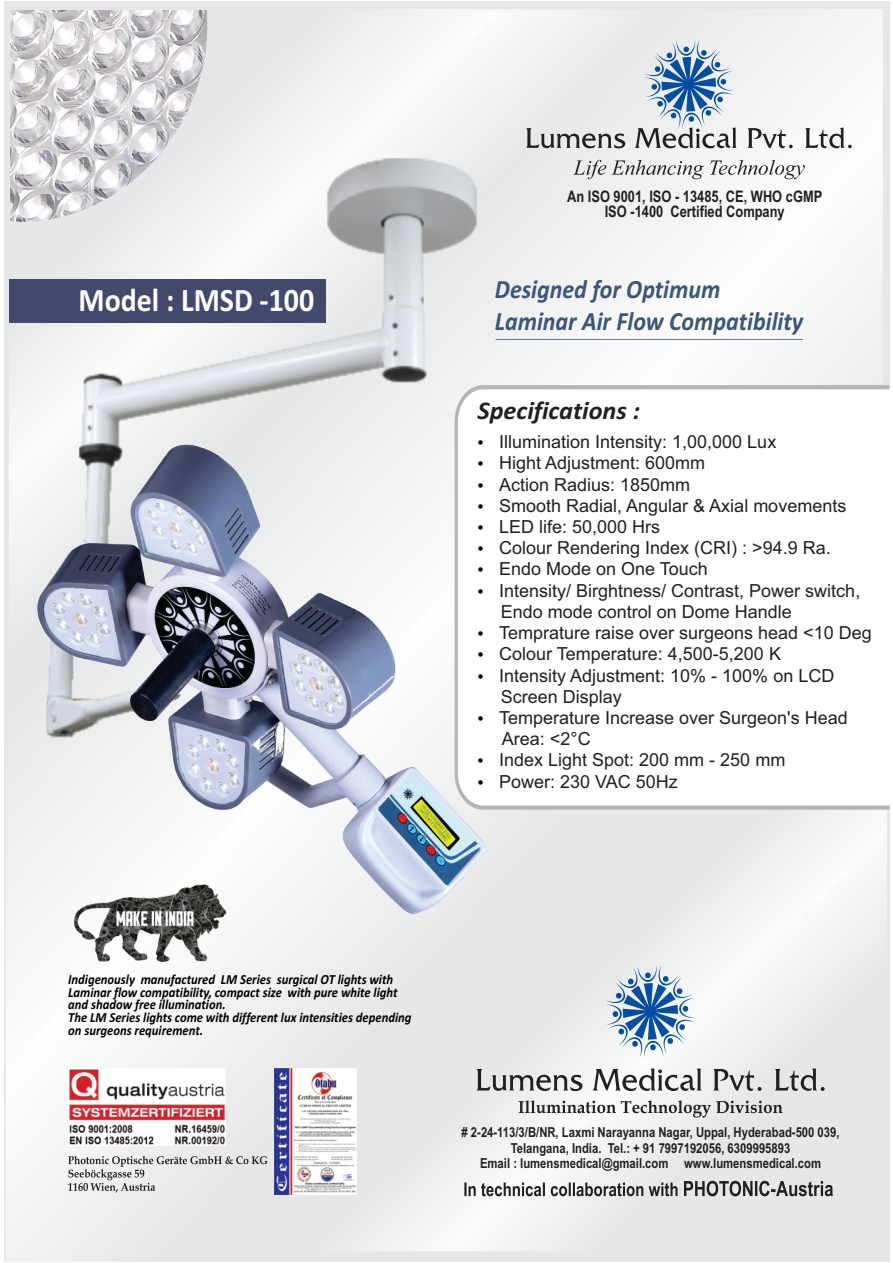
<style>
.page{position:relative;width:893px;height:1263px;background:#fff}
.page>*{position:absolute;margin:0;border:0;box-sizing:border-box;transform-origin:0 0}
.t1{font:700 33px "Calibri";color:#fff;scale:.91 1}
.t2{font:italic 700 26.4px/32.2px "Calibri";color:#3b5679;scale:.91 1}
.t3{font:italic 700 25.65px "Calibri";color:#231f20}
.t4{font:18px/21.1px "Arial";color:#231f20}
.t5{font:700 15.9px/15.5px "Arial Narrow";color:#231f20;text-align:center}
.t6{font:italic 700 13.95px/12.9px "Calibri";color:#000;scale:.91 1}
.t7{font:700 13.8px/15.8px "Arial Narrow";color:#231f20;text-align:center}
</style>
<div class="page">
<img style="left:6px;top:9px;width:877px;height:1253px">
<img style="left:99px;top:814px;width:788px;height:437px">
<img style="left:11px;top:11px;width:241px;height:244px">
<svg style="left:573px;top:160px;width:232px;height:19px"></svg>
<svg style="left:526px;top:39px;width:326px;height:109px"></svg>
<svg style="left:477px;top:1068px;width:348px;height:23px"></svg>
<svg style="left:519px;top:1100px;width:263px;height:17px"></svg>
<svg style="left:464px;top:1181px;width:369px;height:15px"></svg>
<svg style="left:605px;top:965px;width:91px;height:93px"></svg>
<svg style="left:68px;top:1156px;width:199px;height:36px;background:#d0d0d1"></svg>
<img style="left:68px;top:1068px;width:157px;height:78px">
<img style="left:275px;top:1068px;width:82px;height:126px">
<img style="left:68px;top:929px;width:164px;height:32px">
<img style="left:47px;top:158px;width:430px;height:256px">
<img style="left:4px;top:414px;width:564px;height:515px">
<div style="left:9px;top:280px;width:316px;height:43px;background:#42496d"></div>
<hr style="left:496px;top:339px;width:307px;height:1px;background:#647b98">
<svg style="left:451px;top:381px;width:439px;height:433px"></svg>
<svg style="left:458px;top:389px;width:432px;height:416px"></svg>
<svg style="left:478px;top:461px;width:5px;height:5px"></svg>
<svg style="left:478px;top:546px;width:5px;height:5px"></svg>
<svg style="left:478px;top:440px;width:5px;height:5px"></svg>
<svg style="left:478px;top:483px;width:5px;height:4px"></svg>
<svg style="left:478px;top:504px;width:5px;height:4px"></svg>
<svg style="left:478px;top:525px;width:5px;height:5px"></svg>
<svg style="left:478px;top:568px;width:5px;height:4px"></svg>
<svg style="left:478px;top:652px;width:5px;height:5px"></svg>
<svg style="left:478px;top:631px;width:5px;height:5px"></svg>
<svg style="left:478px;top:674px;width:5px;height:4px"></svg>
<svg style="left:478px;top:716px;width:5px;height:5px"></svg>
<svg style="left:478px;top:759px;width:5px;height:4px"></svg>
<svg style="left:478px;top:780px;width:5px;height:4px"></svg>
<svg style="left:478px;top:589px;width:5px;height:4px"></svg>
<h1 class="t1" style="left:79px;top:287px;width:260px">Model : LMSD -100</h1>
<p class="t5" style="left:567px;top:190px;width:257px">An ISO 9001, ISO - 13485, CE, WHO cGMP<br>ISO -1400 Certified Company</p>
<h2 class="t2" style="left:495px;top:275px;width:340px">Designed for Optimum<br>Laminar Air Flow Compatibility</h2>
<h3 class="t3" style="left:477px;top:399px;width:164px">Specifications :</h3>
<p class="t4" style="left:499px;top:454px;width:208px">Hight Adjustment: 600mm</p>
<p class="t4" style="left:499px;top:433px;width:279px">Illumination Intensity: 1,00,000 Lux</p>
<p class="t4" style="left:499px;top:475px;width:349px">Action Radius: 1850mm<br>Smooth Radial, Angular &amp; Axial movements<br>LED life: 50,000 Hrs</p>
<p class="t4" style="left:499px;top:560px;width:210px">Endo Mode on One Touch</p>
<p class="t4" style="left:499px;top:539px;width:333px">Colour Rendering Index (CRI) : &gt;94.9 Ra.</p>
<p class="t4" style="left:499px;top:581px;width:363px">Intensity/ Birghtness/ Contrast, Power switch,<br>Endo mode control on Dome Handle</p>
<p class="t4" style="left:499px;top:624px;width:374px">Temprature raise over surgeons head &lt;10 Deg</p>
<p class="t4" style="left:499px;top:666px;width:350px">Intensity Adjustment: 10% - 100% on LCD<br>Screen Display<br>Temperature Increase over Surgeon's Head<br>Area: &lt;2°C<br>Index Light Spot: 200 mm - 250 mm<br>Power: 230 VAC 50Hz</p>
<p class="t4" style="left:499px;top:645px;width:283px">Colour Temperature: 4,500-5,200 K</p>
<p class="t6" style="left:68px;top:974px;width:379px">Indigenously manufactured LM Series surgical OT lights with Laminar flow compatibility, compact size with pure white light and shadow free illumination.<br>The LM Series lights come with different lux intensities depending on surgeons requirement.</p>
<p class="t7" style="left:462px;top:1125px;width:379px"># 2-24-113/3/B/NR, Laxmi Narayanna Nagar, Uppal, Hyderabad-500 039,<br>Telangana, India. Tel.: + 91 7997192056, 6309995893<br>Email : lumensmedical@gmail.com www.lumensmedical.com</p>
</div>
